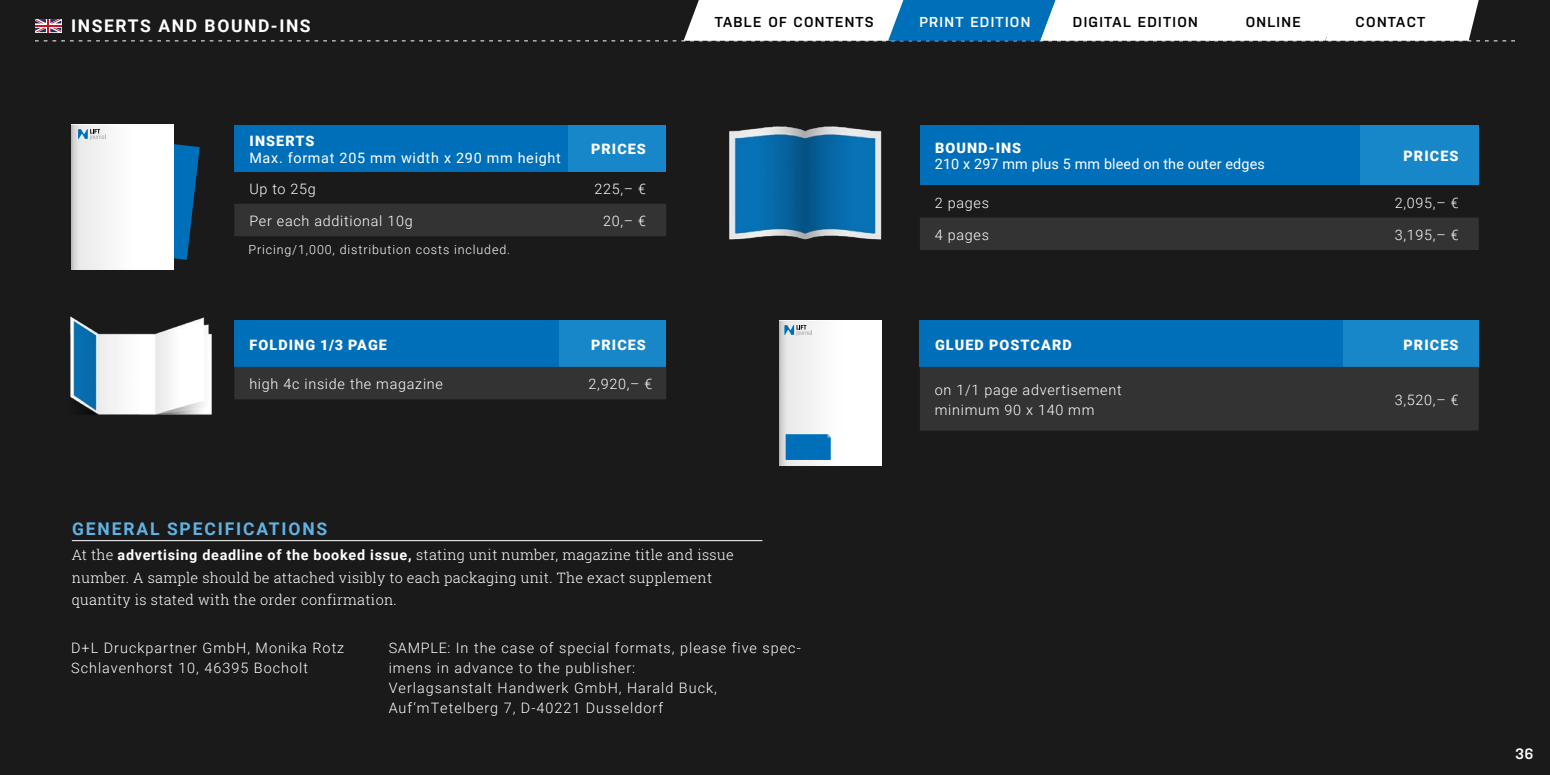
<style>
.page{position:relative;width:1550px;height:775px;background:#1a1a1a}
.page>*{position:absolute;margin:0;border:0;box-sizing:border-box;transform-origin:0 0}
.t1{font:700 17.5px "Roboto";letter-spacing:.105em;color:#62b1e3}
.t2{font:700 17.5px "Roboto";letter-spacing:.09em;color:#fff}
.t3{font:600 15px "Nudista";color:#fff}
.t4{font:300 14.38px/20px "Roboto";letter-spacing:.07em;color:#fff}
.t5{font:300 14.38px/22.5px "Roboto Slab";letter-spacing:.02em;color:#fff}
.t6{font:300 14.38px/20px "Roboto";letter-spacing:.05em;color:#fff}
.t7{font:900 14.38px "Roboto";letter-spacing:.075em;color:#fff}
.t8{font:600 14.38px "Nudista";letter-spacing:.09em;color:#000}
.t9{font:14.38px "Roboto";letter-spacing:.01em;color:#fff}
.t10{font:14.38px "Roboto";letter-spacing:.05em;color:#fff}
.t11{font:600 14.38px "Nudista";letter-spacing:.09em;color:#fff}
.t12{font:300 12.5px "Roboto";letter-spacing:.07em;color:#fff}
.s1{font-family:"Roboto";font-weight:700}
</style>
<div class="page">
<img style="left:780px;top:320px;width:102px;height:145px">
<svg style="left:174px;top:144px;width:26px;height:116px"></svg>
<div style="left:234px;top:125px;width:335px;height:46px;background:#006fb9"></div>
<div style="left:569px;top:125px;width:97px;height:46px;background:#1887c9"></div>
<div style="left:234px;top:204px;width:432px;height:32px;background:#333"></div>
<div style="left:920px;top:125px;width:441px;height:60px;background:#006fb9"></div>
<div style="left:1361px;top:125px;width:118px;height:60px;background:#1887c9"></div>
<div style="left:920px;top:218px;width:559px;height:32px;background:#333"></div>
<div style="left:920px;top:321px;width:423px;height:46px;background:#006fb9"></div>
<div style="left:1343px;top:321px;width:136px;height:46px;background:#1887c9"></div>
<div style="left:920px;top:367px;width:559px;height:64px;background:#333"></div>
<div style="left:234px;top:321px;width:325px;height:46px;background:#006fb9"></div>
<div style="left:559px;top:321px;width:107px;height:46px;background:#1887c9"></div>
<div style="left:234px;top:367px;width:432px;height:32px;background:#333"></div>
<img style="left:72px;top:124px;width:102px;height:145px">
<svg style="left:786px;top:434px;width:45px;height:26px"></svg>
<img style="left:729px;top:126px;width:153px;height:114px">
<img style="left:70px;top:316px;width:142px;height:99px">
<svg style="left:78px;top:129px;width:28px;height:11px"></svg>
<svg style="left:784px;top:325px;width:28px;height:11px"></svg>
<hr style="left:72px;top:540px;width:690px;height:1px;background:#fff">
<svg style="left:35px;top:0;width:1480px;height:42px"></svg>
<p class="t2" style="left:71px;top:13px;width:241px">INSERTS AND BOUND-INS</p>
<p class="t7" style="left:250px;top:131px;width:66px">INSERTS</p>
<p class="t10" style="left:249px;top:147px;width:313px">Max. format 205 mm width x 290 mm height</p>
<p class="t7" style="left:591px;top:139px;width:56px">PRICES</p>
<p class="t4" style="left:249px;top:178px;width:68px">Up to 25g</p>
<p class="t4" style="left:594px;top:178px;width:53px">225,– €</p>
<p class="t6" style="left:249px;top:211px;width:165px">Per each additional 10g</p>
<p class="t4" style="left:603px;top:211px;width:45px">20,– €</p>
<p class="t12" style="left:248px;top:241px;width:263px">Pricing/1,000, distribution costs included.</p>
<p class="t7" style="left:250px;top:335px;width:139px">FOLDING 1/3 PAGE</p>
<p class="t7" style="left:591px;top:335px;width:56px">PRICES</p>
<p class="t6" style="left:249px;top:374px;width:195px">high 4c inside the magazine</p>
<p class="t4" style="left:589px;top:374px;width:65px">2,920,– €</p>
<p class="t8" style="left:715px;top:13px;width:161px">TABLE OF CONTENTS</p>
<p class="t11" style="left:919px;top:13px;width:112px">PRINT EDITION</p>
<p class="t8" style="left:1246px;top:13px;width:57px">ONLINE</p>
<p class="t8" style="left:1073px;top:13px;width:126px">DIGITAL EDITION</p>
<p class="t7" style="left:935px;top:138px;width:88px">BOUND-INS</p>
<p class="t9" style="left:935px;top:154px;width:332px">210 x 297 mm plus 5 mm bleed on the outer edges</p>
<p class="t8" style="left:1356px;top:13px;width:71px">CONTACT</p>
<p class="t7" style="left:1404px;top:146px;width:56px">PRICES</p>
<p class="t4" style="left:935px;top:192px;width:56px">2 pages</p>
<p class="t4" style="left:1395px;top:192px;width:65px">2,095,– €</p>
<p class="t4" style="left:935px;top:224px;width:56px">4 pages</p>
<p class="t4" style="left:1395px;top:224px;width:65px">3,195,– €</p>
<p class="t7" style="left:935px;top:335px;width:138px">GLUED POSTCARD</p>
<p class="t7" style="left:1404px;top:335px;width:56px">PRICES</p>
<p class="t6" style="left:935px;top:379px;width:188px">on 1/1 page advertisement minimum 90 x 140 mm</p>
<p class="t4" style="left:1395px;top:389px;width:65px">3,520,– €</p>
<p class="t1" style="left:72px;top:517px;width:257px">GENERAL SPECIFICATIONS</p>
<p class="t5" style="left:72px;top:544px;width:663px">At the <span class="s1">advertising deadline of the booked issue,</span> stating unit number, magazine title and issue number. A sample should be attached visibly to each packaging unit. The exact supplement quantity is stated with the order confirmation.</p>
<p class="t4" style="left:389px;top:638px;width:414px">SAMPLE: In the case of special formats, please five spec&shy;imens in advance to the publisher:<br>Verlagsanstalt Handwerk GmbH, Harald Buck, Auf‘mTetelberg 7, D-40221 Dusseldorf</p>
<p class="t4" style="left:71px;top:638px;width:275px">D+L Druckpartner GmbH, Monika Rotz<br>Schlavenhorst 10, 46395 Bocholt</p>
<p class="t3" style="left:1515px;top:745px;width:20px">36</p>
</div>
